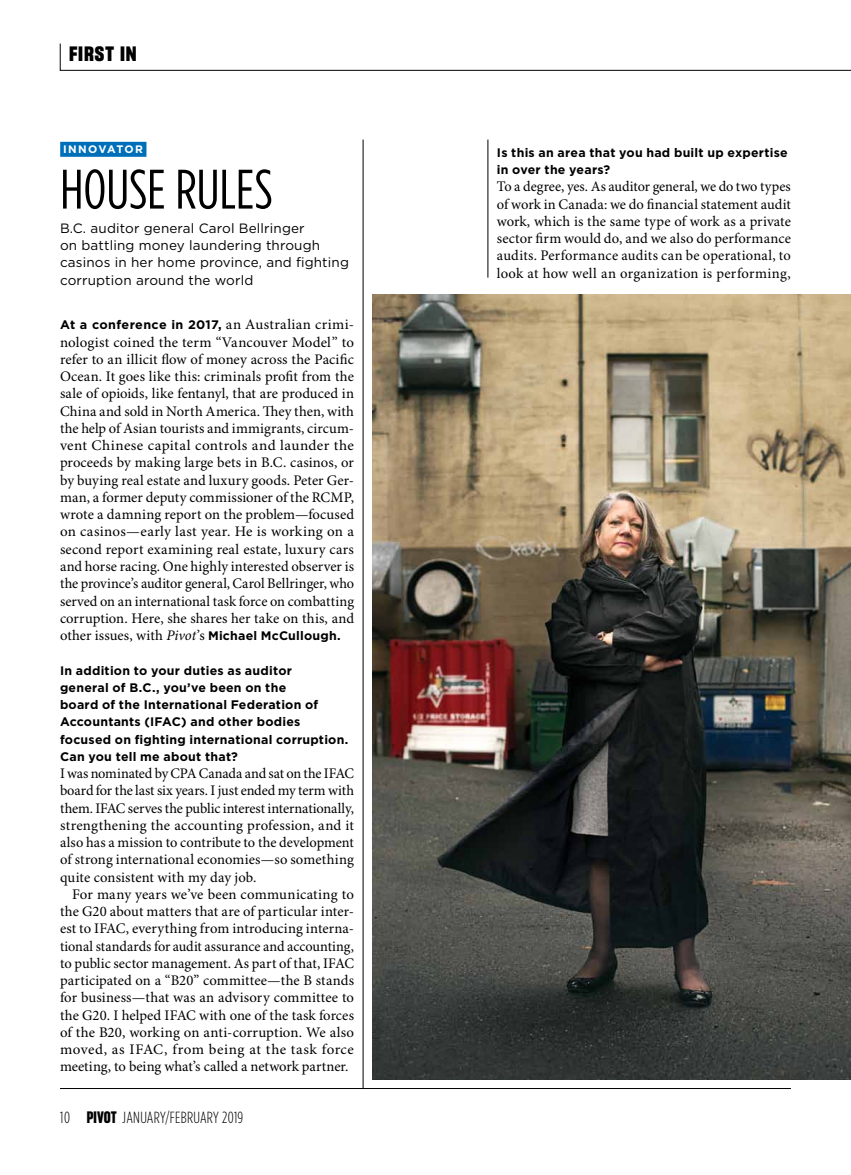
<style>
.page{position:relative;width:851px;height:1175px;background:#fff}
.page>*{position:absolute;margin:0;border:0;box-sizing:border-box;transform-origin:0 0}
.t1{font:55.5px "Gotham Condensed";color:#000}
.t2{font:20.25px "Sharp Grotesk Bold 16";letter-spacing:.04em;color:#000}
.t3{font:300 16.2px "Gotham Condensed";letter-spacing:.02em;color:#000}
.t4{font:14.7px/17.2px "Minion Pro";letter-spacing:.01em;color:#000;text-align:justify}
.t5{font:13.5px/17.2px "Gotham";letter-spacing:.01em;color:#000}
.t6{font:700 12.3px/17.2px "Gotham";letter-spacing:.02em;color:#000}
.t7{font:700 10.8px "Gotham";letter-spacing:.115em;color:#fff}
.s1{font-family:"Minion Pro";font-weight:400;font-size:14.7px}
.s2{font-style:italic}
.s3{font-family:"Gotham";font-weight:700;font-size:12.3px}
.s4{font-family:"Sharp Grotesk Bold 14";font-weight:400}
</style>
<div class="page">
<div style="left:60px;top:142px;width:86px;height:15px;background:#006fba"></div>
<hr style="left:60px;top:1088px;width:730px;height:1px;background:#000">
<hr style="left:487px;top:140px;width:1px;height:138px;background:#000">
<hr style="left:363px;top:140px;width:1px;height:948px;background:#000">
<svg style="left:60px;top:43px;width:790px;height:28px"></svg>
<img style="left:372px;top:295px;width:478px;height:784px">
<h2 class="t2" style="left:69px;top:40px;width:69px">FIRST IN</h2>
<h3 class="t7" style="left:63px;top:142px;width:81px">INNOVATOR</h3>
<h3 class="t1" style="left:60px;top:157px;width:214px">HOUSE RULES</h3>
<p class="t5" style="left:60px;top:219px;width:290px">B.C. auditor general Carol Bellringer<br>on battling money laundering through casinos in her home province, and fighting corruption around the world</p>
<p class="t6" style="left:60px;top:316px;width:295px">At a conference in 2017, <span class="s1">an Australian crimi-</span></p>
<p class="t4" style="left:60px;top:334px;width:295px">nologist coined the term “Vancouver Model” to refer to an illicit flow of money across the Pacific Ocean. It goes like this: criminals profit from the sale of opioids, like fentanyl, that are produced in China and sold in North America. They then, with the help of Asian tourists and immigrants, circum&shy;vent Chinese capital controls and launder the proceeds by making large bets in B.C. casinos, or by buying real estate and luxury goods. Peter Ger&shy;man, a former deputy commissioner of the RCMP, wrote a damning report on the problem—focused on casinos—early last year. He is working on a second report examining real estate, luxury cars and horse racing. One highly interested observer is the province’s auditor general, Carol Bellringer, who served on an international task force on combatting corruption. Here, she shares her take on this, and other issues, with <span class="s2">Pivot</span>’s <span class="s3">Michael McCullough.</span></p>
<p class="t6" style="left:60px;top:661px;width:290px">In addition to your duties as auditor<br>general of B.C., you’ve been on the<br>board of the International Federation of Accountants (IFAC) and other bodies focused on fighting international corruption.<br>Can you tell me about that?</p>
<p class="t4" style="left:60px;top:765px;width:295px">I was nominated by CPA Canada and sat on the IFAC board for the last six years. I just ended my term with them. IFAC serves the public interest internationally, strengthening the accounting profession, and it also has a mission to contribute to the development of strong international economies—so something quite consistent with my day job.</p>
<p class="t4" style="left:60px;top:886px;width:295px;text-indent:12px">For many years we’ve been communicating to the G20 about matters that are of particular inter&shy;est to IFAC, everything from introducing interna&shy;tional standards for audit assurance and accounting, to public sector management. As part of that, IFAC participated on a “B20” committee—the B stands for business—that was an advisory committee to the G20. I helped IFAC with one of the task forces of the B20, working on anti-corruption. We also moved, as IFAC, from being at the task force meeting, to being what’s called a network partner.</p>
<p class="t3" style="left:60px;top:1108px;width:185px">10 <span class="s4">PIVOT</span> JANUARY/FEBRUARY 2019</p>
<p class="t6" style="left:497px;top:144px;width:292px">Is this an area that you had built up expertise in over the years?</p>
<p class="t4" style="left:497px;top:179px;width:295px">To a degree, yes. As auditor general, we do two types of work in Canada: we do financial statement audit work, which is the same type of work as a private sector firm would do, and we also do performance audits. Performance audits can be operational, to look at how well an organization is performing,</p>
</div>
